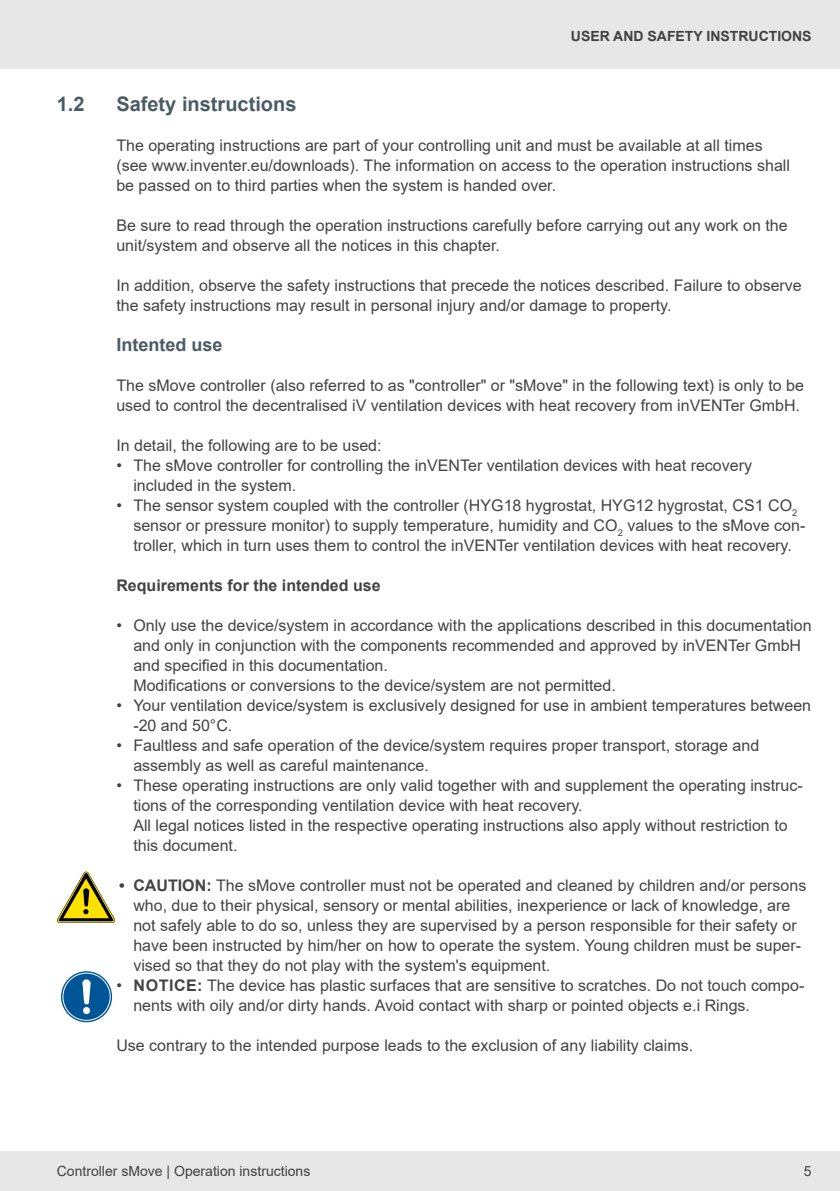
<style>
.page{position:relative;width:840px;height:1191px;background:#fff}
.page>*{position:absolute;margin:0;border:0;box-sizing:border-box;transform-origin:0 0}
.t1{font:700 20px "Arial";color:#4a5b63}
._3__Ebene{font:700 18px "Arial";color:#4a5b63}
.Fließtext{font:16px/20px "Arial";color:#434345}
.Fließtext_fett{font:700 16px "Arial";color:#434345}
.t2{font:14px "Arial";color:#414042}
.t3{font:700 14px "Arial";color:#414042}
.t4{font:700 14px "Arial";color:#000}
.s1{font-weight:700}
</style>
<div class="page">
<div style="left:0;top:0;width:839px;height:68px;background:#e7e7e7"></div>
<div style="left:0;top:1151px;width:839px;height:40px;background:#e7e7e7"></div>
<hr style="left:59px;top:922px;width:54px;height:1px;background:#000">
<svg style="left:57px;top:871px;width:58px;height:51px"></svg>
<svg style="left:61px;top:971px;width:51px;height:51px;background:#14629e"></svg>
<div style="left:62px;top:972px;width:49px;height:48px;border:1px solid #fff;border-radius:50%"></div>
<svg style="left:82px;top:979px;width:9px;height:35px"></svg>
<p class="t3" style="left:570px;top:26px;width:242px">USER AND SAFETY INSTRUCTIONS</p>
<p class="t1" style="left:57px;top:90px;width:29px">1.2</p>
<p class="t1" style="left:116px;top:90px;width:182px">Safety instructions</p>
<p class="Fließtext" style="left:116px;top:135px;width:674px">The operating instructions are part of your controlling unit and must be available at all times (see www.inventer.eu/downloads). The information on access to the operation instructions shall be passed on to third parties when the system is handed over.</p>
<p class="Fließtext" style="left:116px;top:215px;width:672px">Be sure to read through the operation instructions carefully before carrying out any work on the unit/system and observe all the notices in this chapter.</p>
<p class="Fließtext" style="left:116px;top:275px;width:686px">In addition, observe the safety instructions that precede the notices described. Failure to observe the safety instructions may result in personal injury and/or damage to property.</p>
<p class="_3__Ebene" style="left:116px;top:332px;width:108px">Intented use</p>
<p class="Fließtext" style="left:116px;top:375px;width:688px">The sMove controller (also referred to as "controller" or "sMove" in the following text) is only to be used to control the decentralised iV ventilation devices with heat recovery from inVENTer GmbH.</p>
<p class="Fließtext" style="left:116px;top:435px;width:267px">In detail, the following are to be used:</p>
<p class="Fließtext" style="left:133px;top:455px;width:620px;text-indent:-17px">• The sMove controller for controlling the inVENTer ventilation devices with heat recovery included in the system.</p>
<p class="Fließtext" style="left:133px;top:495px;width:673px;text-indent:-17px">• The sensor system coupled with the controller (HYG18 hygrostat, HYG12 hygrostat, CS1 CO<sub>2 </sub>sensor or pressure monitor) to supply temperature, humidity and CO<sub>2</sub> values to the sMove con&shy;troller, which in turn uses them to control the inVENTer ventilation devices with heat recovery.</p>
<p class="Fließtext_fett" style="left:116px;top:574px;width:266px">Requirements for the intended use</p>
<p class="Fließtext" style="left:133px;top:615px;width:679px;text-indent:-17px">• Only use the device/system in accordance with the applications described in this documentation and only in conjunction with the components recommended and approved by inVENTer GmbH and specified in this documentation.<br>Modifications or conversions to the device/system are not permitted.</p>
<p class="Fließtext" style="left:133px;top:695px;width:679px;text-indent:-17px">• Your ventilation device/system is exclusively designed for use in ambient temperatures between -20 and 50°C.</p>
<p class="Fließtext" style="left:133px;top:735px;width:627px;text-indent:-17px">• Faultless and safe operation of the device/system requires proper transport, storage and assembly as well as careful maintenance.</p>
<p class="Fließtext" style="left:133px;top:775px;width:670px;text-indent:-17px">• These operating instructions are only valid together with and supplement the operating instruc&shy;tions of the corresponding ventilation device with heat recovery.<br>All legal notices listed in the respective operating instructions also apply without restriction to this document.</p>
<p class="Fließtext" style="left:133px;top:875px;width:674px;text-indent:-14px"><span class="s1">• CAUTION:</span> The sMove controller must not be operated and cleaned by children and/or persons who, due to their physical, sensory or mental abilities, inexperience or lack of knowledge, are not safely able to do so, unless they are supervised by a person responsible for their safety or have been instructed by him/her on how to operate the system. Young children must be super&shy;vised so that they do not play with the system's equipment.</p>
<p class="Fließtext" style="left:133px;top:975px;width:672px;text-indent:-17px">• <span class="s1">NOTICE:</span> The device has plastic surfaces that are sensitive to scratches. Do not touch compo&shy;nents with oily and/or dirty hands. Avoid contact with sharp or pointed objects e.i Rings.</p>
<p class="Fließtext" style="left:116px;top:1035px;width:578px">Use contrary to the intended purpose leads to the exclusion of any liability claims.</p>
<p class="t4" style="left:803px;top:1159px;width:9px">5</p>
<p class="t2" style="left:57px;top:1161px;width:255px">Controller sMove | Operation instructions</p>
<p class="t2" style="left:803px;top:1161px;width:9px">5</p>
</div>
